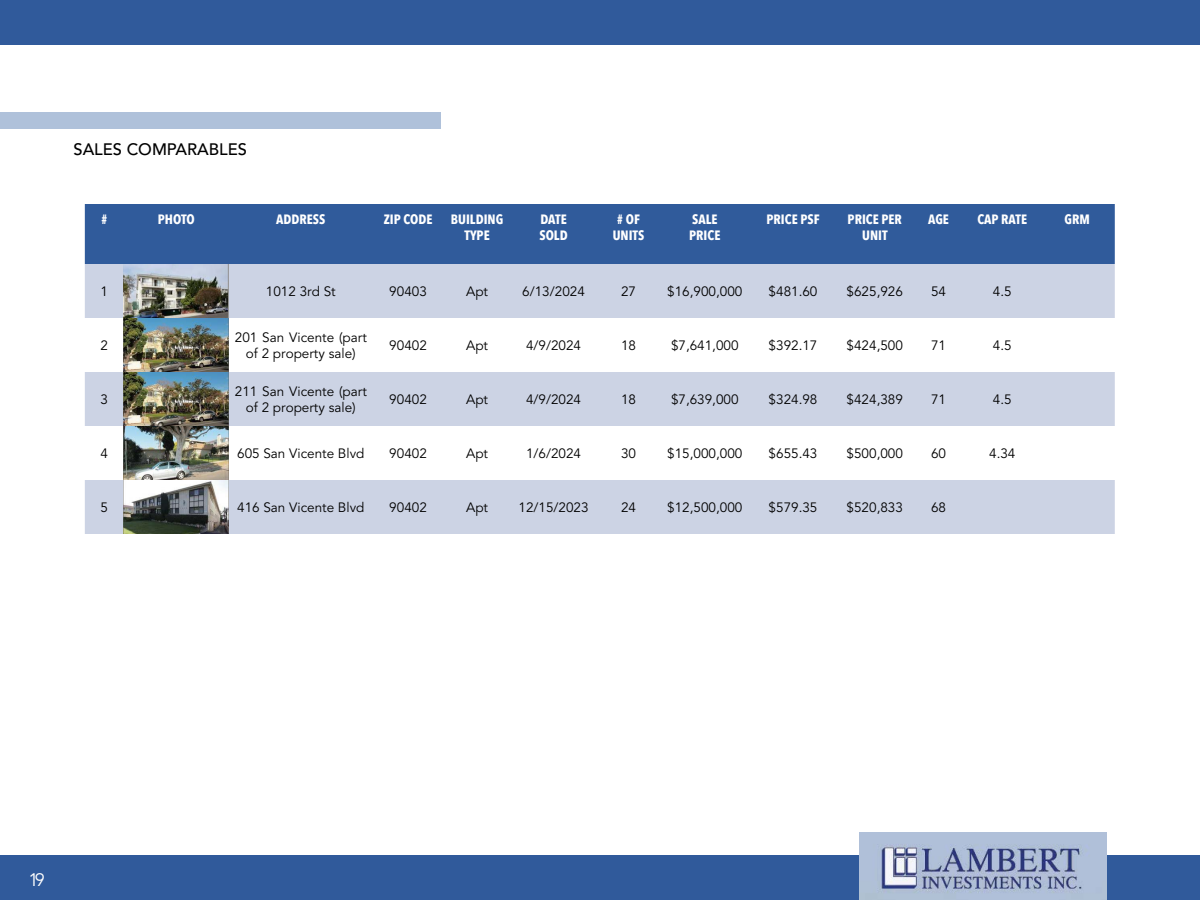
<style>
.page{position:relative;width:1200px;height:900px;background:#fff}
.page>*{position:absolute;margin:0;border:0;box-sizing:border-box;transform-origin:0 0}
.t1{font:18px "Avenir";color:#fff}
.t2{font:500 16.5px "Avenir LT Std";color:#000}
.t3{font:13.5px/16.2px "Avenir LT Pro";color:#000;text-align:center}
.t4{font:700 13.5px/16.2px "Avenir Next Condensed";color:#fff;text-align:center}
</style>
<div class="page">
<div style="left:0;top:856px;width:1200px;height:44px;background:#305a9b"></div>
<img style="left:860px;top:833px;width:247px;height:67px">
<div style="left:0;top:0;width:1200px;height:44px;background:#305a9b"></div>
<div style="left:0;top:112px;width:441px;height:17px;background:#afc1da"></div>
<div style="left:85px;top:204px;width:1030px;height:60px;background:#305b9b"></div>
<div style="left:85px;top:264px;width:1030px;height:270px;background:#ccd3e4"></div>
<svg style="left:85px;top:318px;width:1030px;height:162px"></svg>
<img style="left:124px;top:264px;width:105px;height:270px">
<p class="t2" style="left:74px;top:140px;width:175px">SALES COMPARABLES</p>
<p class="t4" style="left:101px;top:211px;width:7px">#</p>
<p class="t4" style="left:158px;top:211px;width:38px">PHOTO</p>
<p class="t4" style="left:276px;top:211px;width:51px">ADDRESS</p>
<p class="t4" style="left:384px;top:211px;width:50px">ZIP CODE</p>
<p class="t4" style="left:451px;top:211px;width:54px">BUILDING<br>TYPE</p>
<p class="t4" style="left:540px;top:211px;width:30px;text-align:left">DATE<br>SOLD</p>
<p class="t4" style="left:613px;top:211px;width:33px"># OF<br>UNITS</p>
<p class="t4" style="left:689px;top:211px;width:33px;text-align:left">SALE<br>PRICE</p>
<p class="t4" style="left:767px;top:211px;width:54px">PRICE PSF</p>
<p class="t4" style="left:848px;top:211px;width:56px">PRICE PER<br>UNIT</p>
<p class="t4" style="left:928px;top:211px;width:22px">AGE</p>
<p class="t4" style="left:977px;top:211px;width:51px">CAP RATE</p>
<p class="t4" style="left:1065px;top:211px;width:27px">GRM</p>
<p class="t3" style="left:101px;top:284px;width:9px">1</p>
<p class="t3" style="left:266px;top:284px;width:71px">1012 3rd St</p>
<p class="t3" style="left:389px;top:284px;width:39px">90403</p>
<p class="t3" style="left:466px;top:284px;width:23px">Apt</p>
<p class="t3" style="left:522px;top:284px;width:64px">6/13/2024</p>
<p class="t3" style="left:621px;top:284px;width:17px">27</p>
<p class="t3" style="left:667px;top:284px;width:77px">$16,900,000</p>
<p class="t3" style="left:769px;top:284px;width:50px">$481.60</p>
<p class="t3" style="left:847px;top:284px;width:58px">$625,926</p>
<p class="t3" style="left:931px;top:284px;width:17px">54</p>
<p class="t3" style="left:993px;top:284px;width:20px">4.5</p>
<p class="t3" style="left:101px;top:338px;width:9px">2</p>
<p class="t3" style="left:235px;top:330px;width:134px">201 San Vicente (part of 2 property sale)</p>
<p class="t3" style="left:389px;top:338px;width:39px">90402</p>
<p class="t3" style="left:466px;top:338px;width:23px">Apt</p>
<p class="t3" style="left:526px;top:338px;width:57px">4/9/2024</p>
<p class="t3" style="left:621px;top:338px;width:17px">18</p>
<p class="t3" style="left:671px;top:338px;width:69px">$7,641,000</p>
<p class="t3" style="left:769px;top:338px;width:50px">$392.17</p>
<p class="t3" style="left:847px;top:338px;width:58px">$424,500</p>
<p class="t3" style="left:931px;top:338px;width:17px">71</p>
<p class="t3" style="left:993px;top:338px;width:20px">4.5</p>
<p class="t3" style="left:101px;top:392px;width:9px">3</p>
<p class="t3" style="left:235px;top:384px;width:134px">211 San Vicente (part of 2 property sale)</p>
<p class="t3" style="left:389px;top:392px;width:39px">90402</p>
<p class="t3" style="left:466px;top:392px;width:23px">Apt</p>
<p class="t3" style="left:526px;top:392px;width:57px">4/9/2024</p>
<p class="t3" style="left:621px;top:392px;width:17px">18</p>
<p class="t3" style="left:671px;top:392px;width:69px">$7,639,000</p>
<p class="t3" style="left:769px;top:392px;width:50px">$324.98</p>
<p class="t3" style="left:847px;top:392px;width:58px">$424,389</p>
<p class="t3" style="left:931px;top:392px;width:17px">71</p>
<p class="t3" style="left:993px;top:392px;width:20px">4.5</p>
<p class="t3" style="left:101px;top:446px;width:9px">4</p>
<p class="t3" style="left:237px;top:446px;width:129px">605 San Vicente Blvd</p>
<p class="t3" style="left:389px;top:446px;width:39px">90402</p>
<p class="t3" style="left:466px;top:446px;width:23px">Apt</p>
<p class="t3" style="left:526px;top:446px;width:57px">1/6/2024</p>
<p class="t3" style="left:621px;top:446px;width:17px">30</p>
<p class="t3" style="left:667px;top:446px;width:77px">$15,000,000</p>
<p class="t3" style="left:769px;top:446px;width:50px">$655.43</p>
<p class="t3" style="left:847px;top:446px;width:58px">$500,000</p>
<p class="t3" style="left:931px;top:446px;width:17px">60</p>
<p class="t3" style="left:989px;top:446px;width:28px">4.34</p>
<p class="t3" style="left:101px;top:500px;width:9px">5</p>
<p class="t3" style="left:237px;top:500px;width:129px">416 San Vicente Blvd</p>
<p class="t3" style="left:389px;top:500px;width:39px">90402</p>
<p class="t3" style="left:466px;top:500px;width:23px">Apt</p>
<p class="t3" style="left:519px;top:500px;width:72px">12/15/2023</p>
<p class="t3" style="left:621px;top:500px;width:17px">24</p>
<p class="t3" style="left:667px;top:500px;width:77px">$12,500,000</p>
<p class="t3" style="left:769px;top:500px;width:50px">$579.35</p>
<p class="t3" style="left:847px;top:500px;width:58px">$520,833</p>
<p class="t3" style="left:931px;top:500px;width:17px">68</p>
<h1 class="t1" style="left:28px;top:866px;width:18px">19</h1>
</div>
